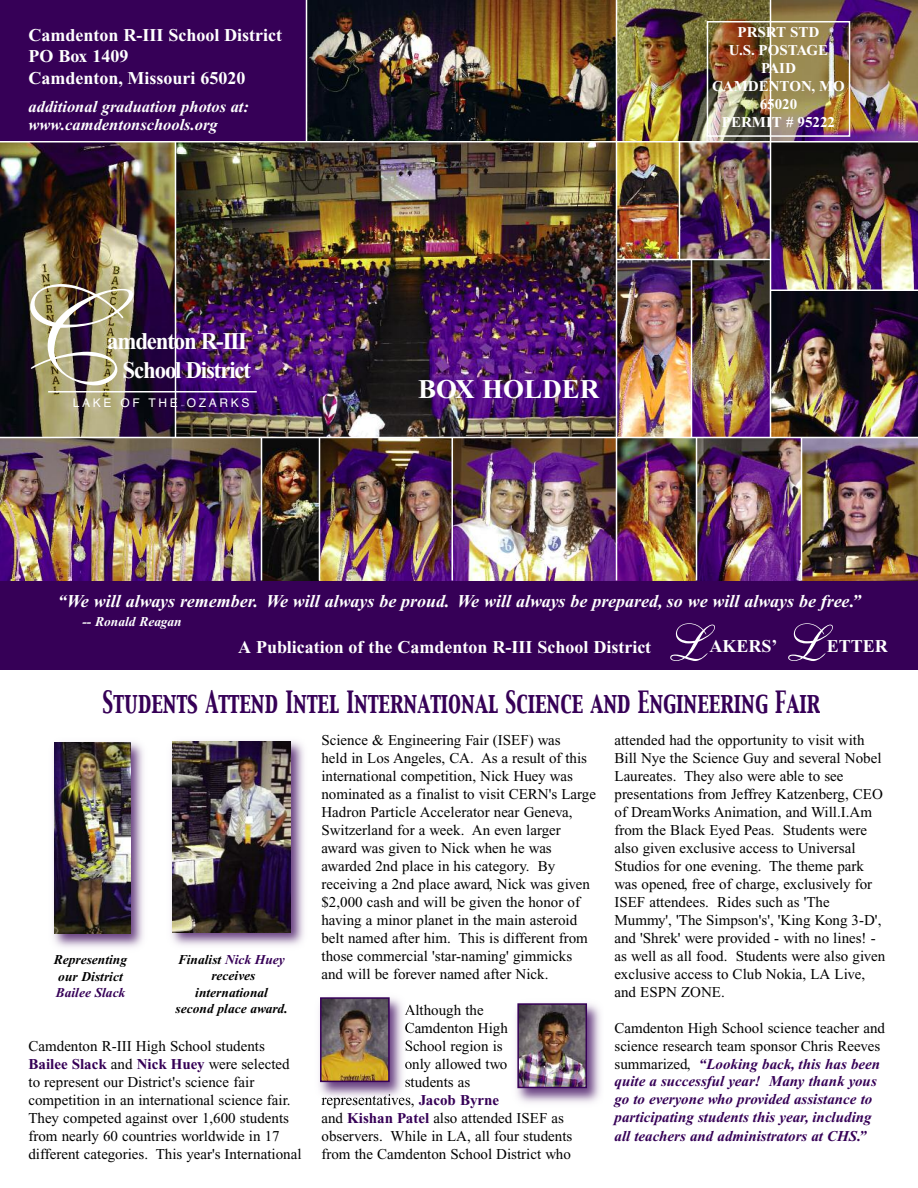
<style>
.page{position:relative;width:918px;height:1188px;background:#fff}
.page>*{position:absolute;margin:0;border:0;box-sizing:border-box;transform-origin:0 0}
.t1{font:121.5px "Shelley Volante Script";color:#fff}
.t2{font:58.5px "Sheer Elegance";color:#fff}
.t3{font:27px "Capitals";color:#360057;scale:.72 1}
.t4{font:700 27px "Times New Roman";color:#fff}
.t5{font:700 24px/28.8px "Times New Roman";letter-spacing:-.05em;color:#fff;text-align:right;scale:.95 1}
.t6{font:700 18px/21.6px "Times New Roman";color:#fff}
.t7{font:italic 700 18px "Times New Roman";color:#fff}
.t8{font:italic 700 16.5px/18px "Times New Roman";color:#fff}
.t9{font:15px/18px "Times New Roman";color:#000}
.t10{font:italic 700 15px/18px "Times New Roman";color:#360057}
.t11{font:700 15px/18px "Times New Roman";color:#fff;text-align:center}
.t12{font:italic 700 13.5px/16.2px "Times New Roman";color:#000;text-align:center}
.t13{font:italic 700 13.5px "Times New Roman";color:#fff}
.t14{font:italic 700 13.5px "Times New Roman";color:#360057}
.t15{font:12px "Helvetica";letter-spacing:.22em;color:#fff}
.s1{color:#360057}
.s2{font-weight:700;color:#360057}
.s3{font-weight:400;font-style:normal;color:#000}
</style>
<div class="page">
<div style="left:0;top:577px;width:918px;height:93px;background:#360057"></div>
<div style="left:0;top:0;width:306px;height:142px;background:#360057"></div>
<img style="left:307px;top:0;width:309px;height:141px">
<img style="left:617px;top:0;width:153px;height:141px">
<img style="left:771px;top:0;width:147px;height:141px">
<img style="left:0;top:142px;width:770px;height:295px">
<img style="left:176px;top:142px;width:440px;height:295px">
<img style="left:617px;top:142px;width:62px;height:117px">
<img style="left:680px;top:142px;width:90px;height:117px">
<img style="left:771px;top:142px;width:147px;height:148px">
<img style="left:617px;top:260px;width:74px;height:177px">
<img style="left:771px;top:291px;width:147px;height:146px">
<img style="left:0;top:438px;width:261px;height:142px">
<img style="left:262px;top:438px;width:57px;height:142px">
<img style="left:320px;top:438px;width:131px;height:142px">
<img style="left:453px;top:438px;width:163px;height:142px">
<img style="left:617px;top:438px;width:79px;height:142px">
<img style="left:802px;top:438px;width:116px;height:142px">
<img style="left:697px;top:438px;width:104px;height:142px">
<div style="left:707px;top:21px;width:143px;height:116px;border:2px solid #fff"></div>
<img style="left:171px;top:741px;width:133px;height:205px">
<img style="left:172px;top:742px;width:119px;height:190px">
<img style="left:53px;top:742px;width:91px;height:206px">
<img style="left:54px;top:743px;width:76px;height:191px">
<img style="left:319px;top:998px;width:90px;height:104px">
<svg style="left:405px;top:1004px;width:4px;height:12px"></svg>
<svg style="left:405px;top:1022px;width:4px;height:11px"></svg>
<svg style="left:406px;top:1040px;width:3px;height:13px"></svg>
<svg style="left:405px;top:1060px;width:4px;height:11px"></svg>
<svg style="left:405px;top:1078px;width:4px;height:9px"></svg>
<img style="left:322px;top:1096px;width:64px;height:6px">
<img style="left:323px;top:1000px;width:64px;height:79px">
<div style="left:320px;top:997px;width:70px;height:85px;border:2px solid #360057"></div>
<img style="left:516px;top:1003px;width:85px;height:100px">
<img style="left:520px;top:1006px;width:64px;height:79px">
<div style="left:517px;top:1003px;width:70px;height:85px;border:2px solid #360057"></div>
<hr style="left:0;top:141px;width:918px;height:1px;background:#fff">
<hr style="left:616px;top:0;width:1px;height:580px;background:#fff">
<hr style="left:679px;top:142px;width:1px;height:118px;background:#fff">
<hr style="left:770px;top:0;width:1px;height:438px;background:#fff">
<hr style="left:616px;top:259px;width:155px;height:1px;background:#fff">
<hr style="left:691px;top:260px;width:1px;height:177px;background:#fff">
<hr style="left:696px;top:438px;width:1px;height:142px;background:#fff">
<hr style="left:801px;top:438px;width:1px;height:142px;background:#fff">
<hr style="left:451px;top:437px;width:2px;height:144px;background:#fff">
<hr style="left:319px;top:437px;width:1px;height:144px;background:#fff">
<hr style="left:261px;top:438px;width:1px;height:142px;background:#fff">
<hr style="left:175px;top:142px;width:1px;height:295px;background:#fff">
<hr style="left:48px;top:391px;width:209px;height:2px;background:#fff">
<p class="t6" style="left:28px;top:26px;width:255px">Camdenton R-III School District<br>PO Box 1409<br>Camdenton, Missouri 65020</p>
<p class="t8" style="left:28px;top:100px;width:222px">additional graduation photos at: www.camdentonschools.org</p>
<h1 class="t1" style="left:0;top:289px;width:103px">C</h1>
<h3 class="t5" style="left:107px;top:329px;width:153px">amdenton R-III<br>School District</h3>
<p class="t15" style="left:73px;top:395px;width:178px">LAKE OF THE OZARKS</p>
<h3 class="t4" style="left:418px;top:380px;width:183px">BOX HOLDER</h3>
<p class="t11" style="left:712px;top:25px;width:134px">PRSRT STD<br>U.S. POSTAGE<br>PAID<br>CAMDENTON, MO<br>65020<br>PERMIT # 95222</p>
<p class="t7" style="left:58px;top:595px;width:804px">“We will always remember. We will always be proud. We will always be prepared, so we will always be free.”</p>
<p class="t13" style="left:82px;top:617px;width:101px">-- Ronald Reagan</p>
<h2 class="t2" style="left:667px;top:615px;width:41px">L</h2>
<h2 class="t2" style="left:785px;top:615px;width:41px">L</h2>
<p class="t6" style="left:709px;top:637px;width:70px">AKERS’</p>
<p class="t6" style="left:827px;top:637px;width:63px">ETTER</p>
<p class="t6" style="left:238px;top:638px;width:415px">A Publication of the Camdenton R-III School District</p>
<h3 class="t3" style="left:103px;top:688px;width:998px">Students Attend Intel International Science and Engineering Fair</h3>
<p class="t12" style="left:54px;top:953px;width:75px">Representing our District</p>
<p class="t14" style="left:56px;top:988px;width:71px">Bailee Slack</p>
<p class="t12" style="left:176px;top:953px;width:114px">Finalist <span class="s1">Nick Huey </span>receives international second place award.</p>
<p class="t9" style="left:28px;top:1038px;width:275px">Camdenton R-III High School students <span class="s2">Bailee Slack</span> and <span class="s2">Nick Huey</span> were selected to represent our District's science fair competition in an international science fair.<br>They competed against over 1,600 students from nearly 60 countries worldwide in 17 different categories. This year's International</p>
<p class="t9" style="left:321px;top:732px;width:276px">Science &amp; Engineering Fair (ISEF) was<br>held in Los Angeles, CA. As a result of this international competition, Nick Huey was nominated as a finalist to visit CERN's Large Hadron Particle Accelerator near Geneva, Switzerland for a week. An even larger award was given to Nick when he was awarded 2nd place in his category. By receiving a 2nd place award, Nick was given $2,000 cash and will be given the honor of having a minor planet in the main asteroid belt named after him. This is different from those commercial 'star-naming' gimmicks and will be forever named after Nick.</p>
<p class="t9" style="left:405px;top:1002px;width:81px">Although the</p>
<p class="t9" style="left:405px;top:1020px;width:105px">Camdenton High</p>
<p class="t9" style="left:405px;top:1038px;width:100px">School region is</p>
<p class="t9" style="left:405px;top:1056px;width:104px">only allowed two</p>
<p class="t9" style="left:405px;top:1074px;width:67px">students as</p>
<p class="t9" style="left:322px;top:1092px;width:179px">representatives, <span class="s2">Jacob Byrne</span></p>
<p class="t9" style="left:322px;top:1110px;width:244px">and <span class="s2">Kishan Patel</span> also attended ISEF as</p>
<p class="t9" style="left:322px;top:1128px;width:252px">observers. While in LA, all four students</p>
<p class="t9" style="left:322px;top:1146px;width:251px">from the Camdenton School District who</p>
<p class="t9" style="left:615px;top:732px;width:272px">attended had the opportunity to visit with Bill Nye the Science Guy and several Nobel Laureates. They also were able to see presentations from Jeffrey Katzenberg, CEO of DreamWorks Animation, and Will.I.Am from the Black Eyed Peas. Students were also given exclusive access to Universal Studios for one evening. The theme park was opened, free of charge, exclusively for ISEF attendees. Rides such as 'The Mummy', 'The Simpson's', 'King Kong 3-D', and 'Shrek' were provided - with no lines! - as well as all food. Students were also given exclusive access to Club Nokia, LA Live, and ESPN ZONE.</p>
<p class="t10" style="left:615px;top:1020px;width:272px"><span class="s3">Camdenton High School science teacher and science research team sponsor Chris Reeves summarized,</span> “Looking back, this has been quite a successful year! Many thank yous go to everyone who provided assistance to participating students this year, including all teachers and administrators at CHS.”</p>
</div>
